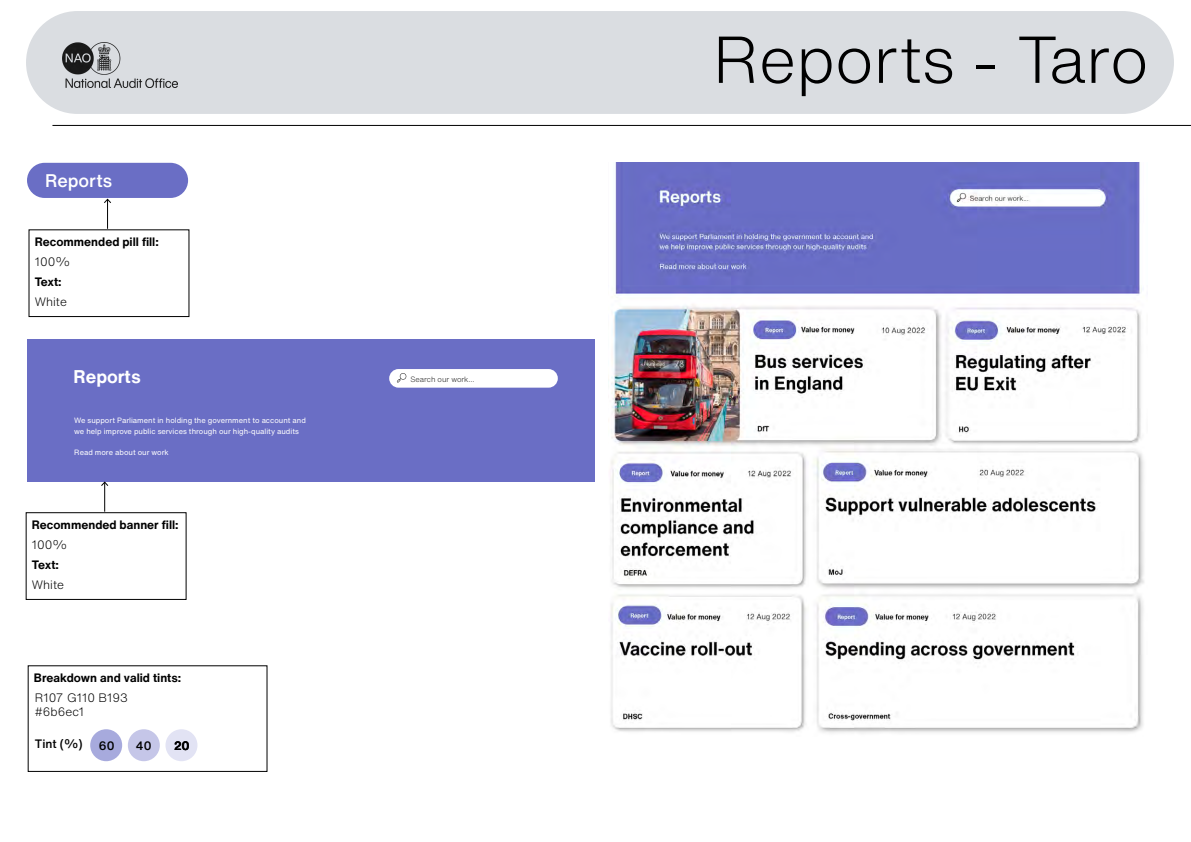
<style>
.page{position:relative;width:1191px;height:842px;background:#fff}
.page>*{position:absolute;margin:0;border:0;box-sizing:border-box;transform-origin:0 0}
.t1{font:300 65px "Helvetica Now Text";color:#000}
.t2{font:700 18.1px "Helvetica Now Text";color:#fff}
.t3{font:500 18px "Helvetica Now Text";color:#fff}
.t4{font:700 12px "Helvetica Now Text";color:#000}
.t5{font:300 12px "Helvetica Now Text";color:#000}
.t6{font:500 12px "Helvetica Now Text";color:#000}
.t7{font:7.6px/10.8px "Helvetica Now Text";color:#fff}
.t8{font:300 7.6px "Helvetica Now Text";color:#1c1c1c}
</style>
<div class="page">
<div style="left:26px;top:11px;width:1148px;height:103px;background:#dadde1;border-radius:51px"></div>
<hr style="left:52px;top:125px;width:1139px;height:1px;background:#000">
<img style="left:62px;top:43px;width:115px;height:45px">
<div style="left:27px;top:163px;width:161px;height:35px;background:#6a6ec5;border-radius:18px"></div>
<div style="left:29px;top:230px;width:160px;height:87px;border:1px solid #000"></div>
<hr style="left:107px;top:199px;width:1px;height:30px;background:#000">
<svg style="left:104px;top:199px;width:7px;height:4px"></svg>
<div style="left:27px;top:340px;width:567px;height:142px;background:#6a6ec5"></div>
<div style="left:389px;top:369px;width:169px;height:19px;background:#fff;border-radius:9px"></div>
<svg style="left:397px;top:373px;width:10px;height:9px"></svg>
<div style="left:90px;top:729px;width:32px;height:32px;background:#a7aadd;border-radius:50%"></div>
<div style="left:128px;top:729px;width:32px;height:32px;background:#c5c6e8;border-radius:50%"></div>
<div style="left:165px;top:729px;width:32px;height:32px;background:#e2e3f4;border-radius:50%"></div>
<img style="left:608px;top:162px;width:536px;height:571px">
<hr style="left:104px;top:482px;width:1px;height:30px;background:#000">
<svg style="left:101px;top:481px;width:8px;height:5px"></svg>
<p class="t3" style="left:45px;top:167px;width:69px">Reports</p>
<p class="t4" style="left:35px;top:233px;width:126px">Recommended pill fill:</p>
<p class="t5" style="left:35px;top:253px;width:37px">100%</p>
<p class="t4" style="left:35px;top:273px;width:28px">Text:</p>
<p class="t5" style="left:35px;top:293px;width:34px">White</p>
<h2 class="t2" style="left:74px;top:363px;width:69px">Reports</h2>
<p class="t7" style="left:74px;top:415px;width:233px">We support Parliament in holding the government to account and we help improve public services through our high-quality audits</p>
<p class="t7" style="left:74px;top:447px;width:96px">Read more about our work</p>
<p class="t4" style="left:32px;top:516px;width:148px">Recommended banner fill:</p>
<p class="t5" style="left:32px;top:536px;width:37px">100%</p>
<p class="t4" style="left:32px;top:556px;width:28px">Text:</p>
<p class="t5" style="left:32px;top:576px;width:34px">White</p>
<p class="t4" style="left:34px;top:669px;width:149px">Breakdown and valid tints:</p>
<p class="t5" style="left:35px;top:688px;width:94px">R107 G110 B193</p>
<p class="t5" style="left:35px;top:703px;width:51px">#6b6ec1</p>
<p class="t6" style="left:35px;top:735px;width:49px">Tint (%)</p>
<p class="t6" style="left:99px;top:737px;width:17px">60</p>
<p class="t6" style="left:136px;top:737px;width:17px">40</p>
<p class="t6" style="left:174px;top:737px;width:17px">20</p>
<p class="t8" style="left:410px;top:373px;width:66px">Search our work...</p>
<p class="t1" style="left:712px;top:11px;width:437px">Reports - Taro</p>
</div>
